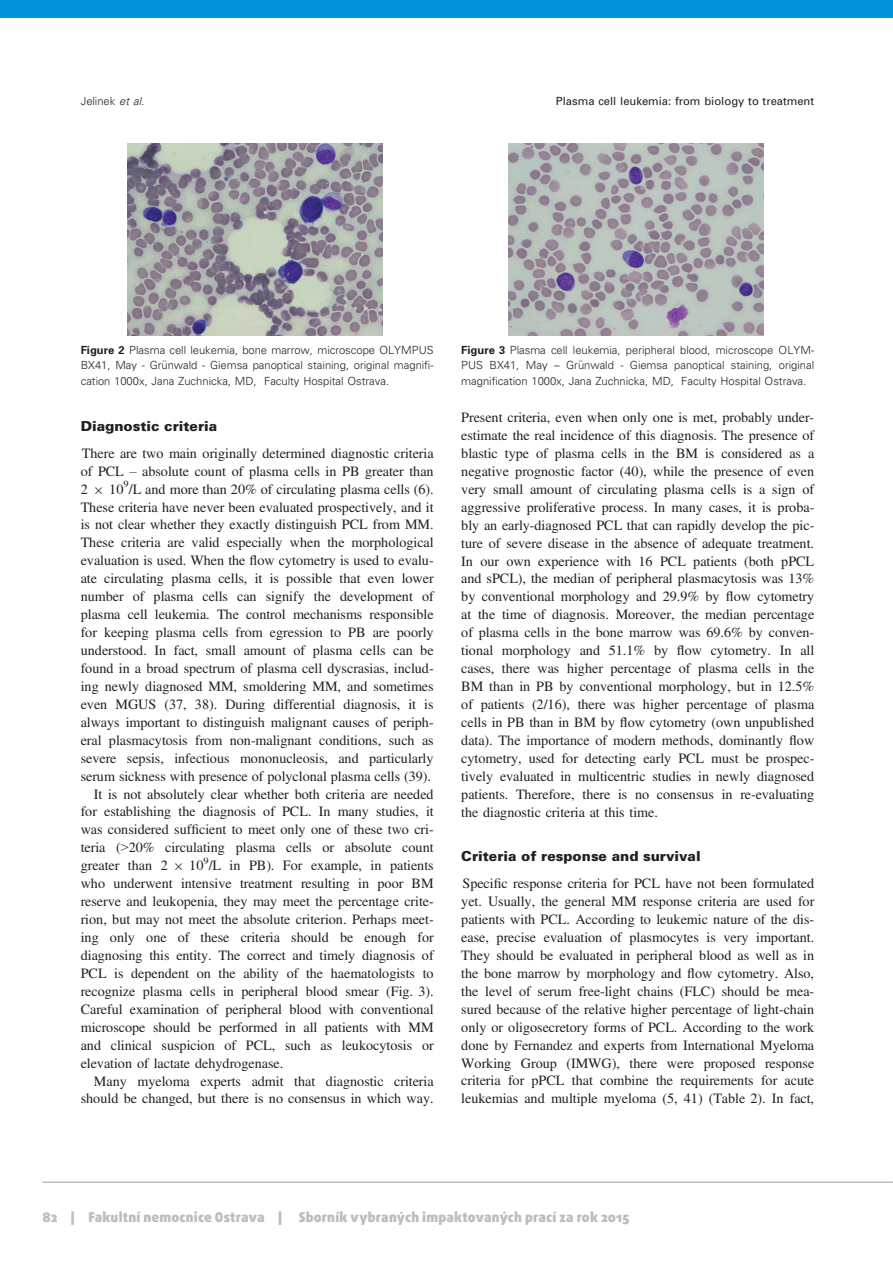
<style>
.page{position:relative;width:893px;height:1264px;background:#fff}
.page>*{position:absolute;margin:0;border:0;box-sizing:border-box;transform-origin:0 0}
.t1{font:14.25px/18px "Adv TT5 ada 87 cc";color:#231f20;text-align:justify}
.t2{font:13.8px "Adv PS UVBL";color:#231f20}
.t3{font:900 13.5px "Daxline Pro";letter-spacing:.015em;color:#bcbdc0}
.t4{font:11.25px/15.8px "Adv PS Unv L";color:#231f20}
.t5{font:11.25px "Adv PS Unv";color:#231f20}
.t6{font:11.25px "Adv P4 C4 E59";color:#231f20}
.s1{font-family:"Adv PS Unv LO"}
.s2{font-family:"Adv PS Unv B"}
.s3{font-family:"Adv T Tec 369687"}
.s4{font-family:"Adv Tir symb"}
.s5{font-family:"Adv TT5 ada 87 cc+fb"}
</style>
<div class="page">
<img style="left:128px;top:143px;width:255px;height:192px">
<img style="left:508px;top:143px;width:255px;height:192px">
<div style="left:0;top:0;width:893px;height:17px;background:#0095d9"></div>
<hr style="left:42px;top:1181px;width:851px;height:2px;background:#bcbdc0">
<p class="t4" style="left:81px;top:94px;width:65px">Jelinek <span class="s1">et al.</span></p>
<p class="t5" style="left:556px;top:97px;width:260px">Plasma cell leukemia: from biology to treatment</p>
<p class="t4" style="left:81px;top:342px;width:354px"><span class="s2">Figure 2</span> Plasma cell leukemia, bone marrow, microscope OLYMPUS<br>BX41, May - Grunwald - Giemsa panoptical staining, original magnifi-</p>
<p class="t6" style="left:162px;top:360px;width:7px">€</p>
<p class="t4" style="left:81px;top:374px;width:310px">cation 1000x, Jana Zuchnicka, MD, Faculty Hospital Ostrava.</p>
<p class="t2" style="left:81px;top:419px;width:138px">Diagnostic criteria</p>
<p class="t1" style="left:82px;top:444px;width:353px">There are two main originally determined diagnostic criteria</p>
<p class="t1" style="left:81px;top:462px;width:354px">of PCL <span class="s3">–</span> absolute count of plasma cells in PB greater than</p>
<p class="t1" style="left:81px;top:480px;width:354px">2 <span class="s4">9</span> 10<sup>9</sup>/L and more than 20% of circulating plasma cells (6).</p>
<p class="t1" style="left:81px;top:498px;width:354px">These criteria have never been evaluated prospectively, and it</p>
<p class="t1" style="left:81px;top:516px;width:354px">is not clear whether they exactly distinguish PCL from MM.</p>
<p class="t1" style="left:81px;top:534px;width:354px">These criteria are valid especially when the morphological</p>
<p class="t1" style="left:81px;top:552px;width:354px">evaluation is used. When the <span class="s5">fl</span>ow cytometry is used to evalu-</p>
<p class="t1" style="left:81px;top:570px;width:354px">ate circulating plasma cells, it is possible that even lower</p>
<p class="t1" style="left:81px;top:587px;width:354px">number of plasma cells can signify the development of</p>
<p class="t1" style="left:81px;top:605px;width:354px">plasma cell leukemia. The control mechanisms responsible</p>
<p class="t1" style="left:81px;top:623px;width:354px">for keeping plasma cells from egression to PB are poorly</p>
<p class="t1" style="left:81px;top:641px;width:354px">understood. In fact, small amount of plasma cells can be</p>
<p class="t1" style="left:81px;top:659px;width:354px">found in a broad spectrum of plasma cell dyscrasias, includ-</p>
<p class="t1" style="left:81px;top:677px;width:354px">ing newly diagnosed MM, smoldering MM, and sometimes</p>
<p class="t1" style="left:81px;top:695px;width:354px">even MGUS (37, 38). During differential diagnosis, it is</p>
<p class="t1" style="left:81px;top:713px;width:354px">always important to distinguish malignant causes of periph-</p>
<p class="t1" style="left:81px;top:731px;width:354px">eral plasmacytosis from non-malignant conditions, such as</p>
<p class="t1" style="left:81px;top:749px;width:354px">severe sepsis, infectious mononucleosis, and particularly</p>
<p class="t1" style="left:81px;top:767px;width:352px">serum sickness with presence of polyclonal plasma cells (39).</p>
<p class="t1" style="left:94px;top:785px;width:341px">It is not absolutely clear whether both criteria are needed</p>
<p class="t1" style="left:81px;top:803px;width:354px">for establishing the diagnosis of PCL. In many studies, it</p>
<p class="t1" style="left:81px;top:821px;width:354px">was considered suf<span class="s5">fi</span>cient to meet only one of these two cri-</p>
<p class="t1" style="left:81px;top:839px;width:354px">teria (<span class="s3">&gt;</span>20% circulating plasma cells or absolute count</p>
<p class="t1" style="left:81px;top:856px;width:354px">greater than 2 <span class="s4">9</span> 10<sup>9</sup>/L in PB). For example, in patients</p>
<p class="t1" style="left:81px;top:874px;width:354px">who underwent intensive treatment resulting in poor BM</p>
<p class="t1" style="left:81px;top:892px;width:354px">reserve and leukopenia, they may meet the percentage crite-</p>
<p class="t1" style="left:81px;top:910px;width:354px">rion, but may not meet the absolute criterion. Perhaps meet-</p>
<p class="t1" style="left:81px;top:928px;width:354px">ing only one of these criteria should be enough for</p>
<p class="t1" style="left:81px;top:946px;width:354px">diagnosing this entity. The correct and timely diagnosis of</p>
<p class="t1" style="left:81px;top:964px;width:354px">PCL is dependent on the ability of the haematologists to</p>
<p class="t1" style="left:81px;top:982px;width:354px">recognize plasma cells in peripheral blood smear (Fig. 3).</p>
<p class="t1" style="left:81px;top:1000px;width:354px">Careful examination of peripheral blood with conventional</p>
<p class="t1" style="left:81px;top:1018px;width:354px">microscope should be performed in all patients with MM</p>
<p class="t1" style="left:81px;top:1036px;width:354px">and clinical suspicion of PCL, such as leukocytosis or</p>
<p class="t1" style="left:81px;top:1054px;width:204px">elevation of lactate dehydrogenase.</p>
<p class="t1" style="left:94px;top:1072px;width:341px">Many myeloma experts admit that diagnostic criteria</p>
<p class="t1" style="left:81px;top:1090px;width:354px">should be changed, but there is no consensus in which way.</p>
<p class="t4" style="left:461px;top:342px;width:354px"><span class="s2">Figure 3</span> Plasma cell leukemia, peripheral blood, microscope OLYM-<br>PUS BX41, May – Grunwald - Giemsa panoptical staining, original</p>
<p class="t6" style="left:578px;top:360px;width:7px">€</p>
<p class="t4" style="left:461px;top:374px;width:347px">magnification 1000x, Jana Zuchnicka, MD, Faculty Hospital Ostrava.</p>
<p class="t1" style="left:461px;top:408px;width:354px">Present criteria, even when only one is met, probably under&shy;estimate the real incidence of this diagnosis. The presence of blastic type of plasma cells in the BM is considered as a negative prognostic factor (40), while the presence of even very small amount of circulating plasma cells is a sign of aggressive proliferative process. In many cases, it is proba&shy;bly an early-diagnosed PCL that can rapidly develop the pic&shy;ture of severe disease in the absence of adequate treatment.<br>In our own experience with 16 PCL patients (both pPCL and sPCL), the median of peripheral plasmacytosis was 13% by conventional morphology and 29.9% by <span class="s5">fl</span>ow cytometry at the time of diagnosis. Moreover, the median percentage of plasma cells in the bone marrow was 69.6% by conven&shy;tional morphology and 51.1% by <span class="s5">fl</span>ow cytometry. In all cases, there was higher percentage of plasma cells in the BM than in PB by conventional morphology, but in 12.5% of patients (2/16), there was higher percentage of plasma cells in PB than in BM by <span class="s5">fl</span>ow cytometry (own unpublished data). The importance of modern methods, dominantly <span class="s5">fl</span>ow cytometry, used for detecting early PCL must be prospec&shy;tively evaluated in multicentric studies in newly diagnosed patients. Therefore, there is no consensus in re-evaluating the diagnostic criteria at this time.</p>
<p class="t2" style="left:461px;top:850px;width:241px">Criteria of response and survival</p>
<p class="t1" style="left:461px;top:874px;width:354px">Speci<span class="s5">fi</span>c response criteria for PCL have not been formulated yet. Usually, the general MM response criteria are used for patients with PCL. According to leukemic nature of the dis&shy;ease, precise evaluation of plasmocytes is very important.<br>They should be evaluated in peripheral blood as well as in the bone marrow by morphology and <span class="s5">fl</span>ow cytometry. Also, the level of serum free-light chains (FLC) should be mea&shy;sured because of the relative higher percentage of light-chain only or oligosecretory forms of PCL. According to the work done by Fernandez and experts from International Myeloma Working Group (IMWG), there were proposed response criteria for pPCL that combine the requirements for acute leukemias and multiple myeloma (5, 41) (Table 2). In fact,</p>
<p class="t3" style="left:42px;top:1208px;width:588px">82 | Fakultní nemocnice Ostrava | Sborník vybraných impaktovaných prací za rok 2015</p>
</div>
